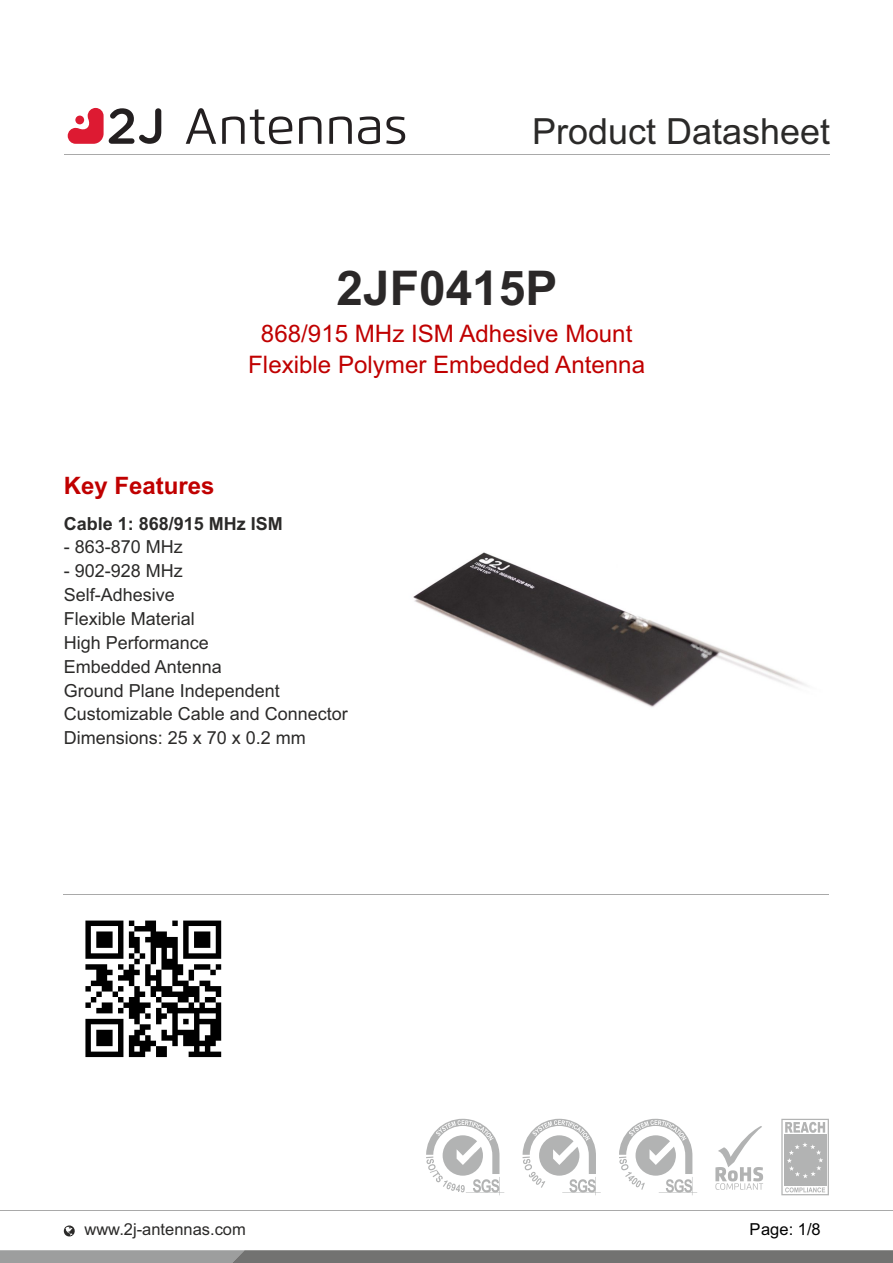
<style>
.page{position:relative;width:893px;height:1263px;background:#fff}
.page>*{position:absolute;margin:0;border:0;box-sizing:border-box;transform-origin:0 0}
.t1{font:700 47.85px "Arial";color:#2b2828}
.t2{font:36px "Arial";color:#2b2a29}
.t3{font:24.15px/30.8px "Arial";color:#c00000;text-align:center}
.t4{font:700 24px "Arial";color:#c00000}
.t5{font:18px/23.9px "Arial";color:#2b2a29}
.t6{font:700 18px "Arial";color:#2b2a29}
.t7{font:16.5px "Arial";color:#2b2a29}
.t8{font:16.5px "Arial";color:#000}
</style>
<div class="page">
<img style="left:413px;top:552px;width:393px;height:155px">
<svg style="left:0;top:1250px;width:893px;height:13px;background:#7f807f"></svg>
<hr style="left:0;top:1210px;width:893px;height:1px;background:#a9a9a9">
<svg style="left:63px;top:1225px;width:12px;height:11px"></svg>
<svg style="left:426px;top:1119px;width:78px;height:76px"></svg>
<svg style="left:619px;top:1119px;width:78px;height:76px"></svg>
<svg style="left:523px;top:1119px;width:78px;height:76px"></svg>
<svg style="left:715px;top:1126px;width:48px;height:64px"></svg>
<svg style="left:781px;top:1119px;width:48px;height:76px"></svg>
<hr style="left:64px;top:895px;width:765px;height:1px;background:#a9a9a9">
<img style="left:85px;top:920px;width:137px;height:138px">
<hr style="left:64px;top:154px;width:765px;height:1px;background:#a9a9a9">
<svg style="left:68px;top:108px;width:93px;height:36px"></svg>
<div style="left:75px;top:116px;width:9px;height:8px;background:#dd1a32;border-radius:50%"></div>
<svg style="left:186px;top:108px;width:219px;height:36px"></svg>
<h2 class="t2" style="left:532px;top:118px;width:300px">Product Datasheet</h2>
<h1 class="t1" style="left:337px;top:270px;width:222px">2JF0415P</h1>
<h3 class="t3" style="left:248px;top:320px;width:398px">868/915 MHz ISM Adhesive Mount<br>Flexible Polymer Embedded Antenna</h3>
<h3 class="t4" style="left:64px;top:476px;width:152px">Key Features</h3>
<p class="t6" style="left:64px;top:516px;width:221px">Cable 1: 868/915 MHz ISM</p>
<p class="t5" style="left:64px;top:537px;width:121px">- 863-870 MHz</p>
<p class="t5" style="left:64px;top:561px;width:286px">- 902-928 MHz<br>Self-Adhesive<br>Flexible Material<br>High Performance<br>Embedded Antenna<br>Ground Plane Independent<br>Customizable Cable and Connector<br>Dimensions: 25 x 70 x 0.2 mm</p>
<p class="t7" style="left:84px;top:1223px;width:163px">www.2j-antennas.com</p>
<p class="t8" style="left:749px;top:1223px;width:73px">Page: 1/8</p>
</div>
